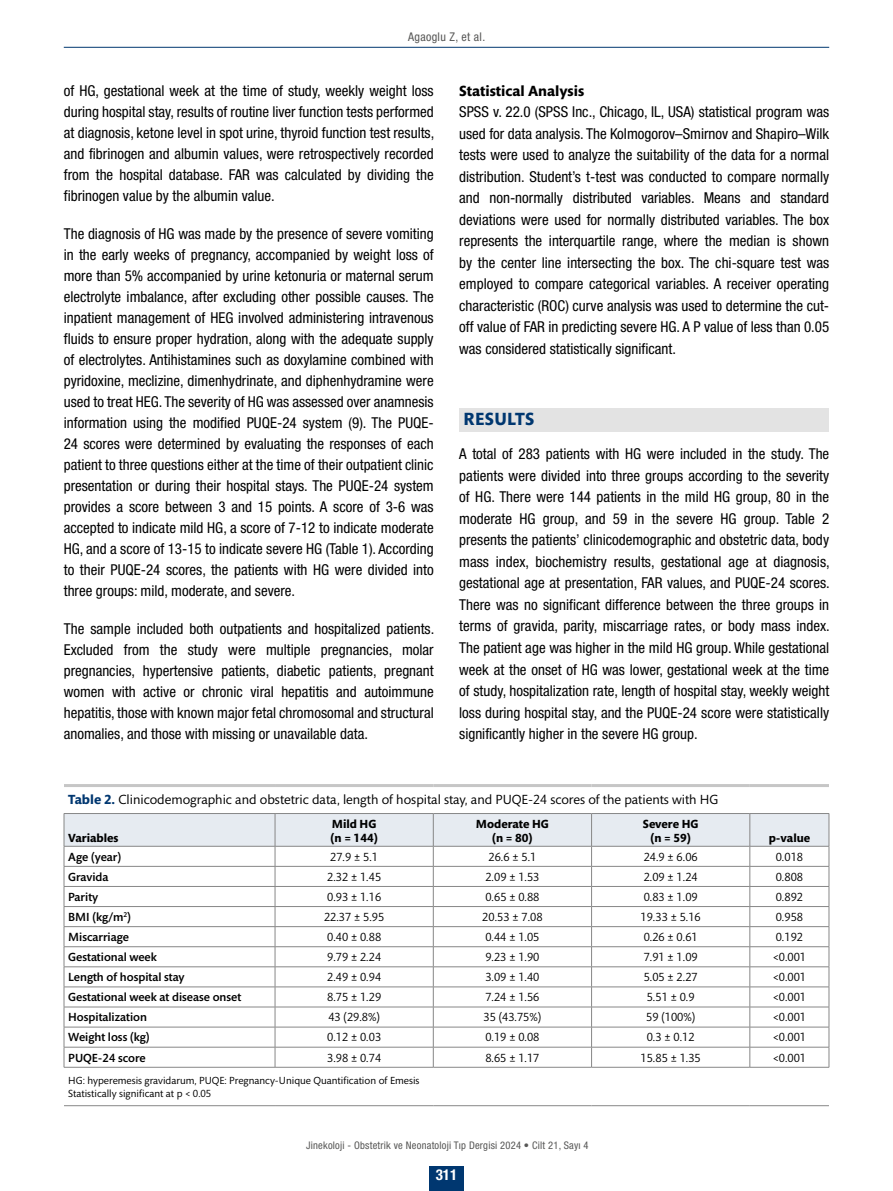
<style>
.page{position:relative;width:893px;height:1191px;background:#fff}
.page>*{position:absolute;margin:0;border:0;box-sizing:border-box;transform-origin:0 0}
.t1{font:700 18px "Mundo Sans Std";letter-spacing:.02em;color:#003770}
.t2{font:condensed 15px/21px "Helvetica Neue LT Pro";color:#000;text-align:justify}
.t3{font:700 15px "Mundo Sans Std";color:#000}
.t4{font:700 condensed 15px "Helvetica Neue LT Pro";color:#fff}
.t5{font:13.5px "Mundo Sans Std";color:#000}
.t6{font:12px "Mundo Sans Std";color:#000}
.t7{font:500 12px "Mundo Sans Std";color:#000}
.t8{font:700 12px/14.4px "Mundo Sans Std";color:#000;text-align:center}
.t9{font:condensed 12px "Helvetica Neue LT Pro";letter-spacing:.03em;color:#575756}
.t10{font:10.5px/12.6px "Mundo Sans Std";color:#000}
.t11{font:condensed 10.5px "Helvetica Neue LT Pro";letter-spacing:.02em;color:#575756}
.s1{font-weight:700;color:#003770}
</style>
<div class="page">
<div style="left:429px;top:1166px;width:34px;height:25px;background:#003770"></div>
<hr style="left:64px;top:47px;width:765px;height:1px;background:#003770">
<div style="left:459px;top:408px;width:370px;height:23px;background:#e3e3e3"></div>
<hr style="left:64px;top:784px;width:211px;height:3px;background:#c6c6c6">
<hr style="left:275px;top:784px;width:158px;height:3px;background:#c6c6c6">
<hr style="left:433px;top:784px;width:159px;height:3px;background:#c6c6c6">
<hr style="left:592px;top:784px;width:158px;height:3px;background:#c6c6c6">
<hr style="left:750px;top:784px;width:79px;height:3px;background:#c6c6c6">
<svg style="left:64px;top:813px;width:766px;height:254px"></svg>
<hr style="left:64px;top:1067px;width:211px;height:1px;background:#878787">
<hr style="left:275px;top:1067px;width:158px;height:1px;background:#878787">
<hr style="left:433px;top:1067px;width:159px;height:1px;background:#878787">
<hr style="left:592px;top:1067px;width:158px;height:1px;background:#878787">
<hr style="left:750px;top:1067px;width:79px;height:1px;background:#878787">
<hr style="left:64px;top:1105px;width:211px;height:1px;background:#878787">
<hr style="left:275px;top:1105px;width:158px;height:1px;background:#878787">
<hr style="left:433px;top:1105px;width:159px;height:1px;background:#878787">
<hr style="left:592px;top:1105px;width:158px;height:1px;background:#878787">
<hr style="left:750px;top:1105px;width:79px;height:1px;background:#878787">
<p class="t9" style="left:408px;top:30px;width:79px">Agaoglu Z, et al.</p>
<p class="t2" style="left:64px;top:80px;width:372px">of HG, gestational week at the time of study, weekly weight loss during hospital stay, results of routine liver function tests performed at diagnosis, ketone level in spot urine, thyroid function test results, and fibrinogen and albumin values, were retrospectively recorded from the hospital database. FAR was calculated by dividing the fibrinogen value by the albumin value.</p>
<p class="t2" style="left:64px;top:223px;width:371px">The diagnosis of HG was made by the presence of severe vomiting in the early weeks of pregnancy, accompanied by weight loss of more than 5% accompanied by urine ketonuria or maternal serum electrolyte imbalance, after excluding other possible causes. The inpatient management of HEG involved administering intravenous fluids to ensure proper hydration, along with the adequate supply of electrolytes. Antihistamines such as doxylamine combined with pyridoxine, meclizine, dimenhydrinate, and diphenhydramine were used to treat HEG. The severity of HG was assessed over anamnesis information using the modified PUQE-24 system (9). The PUQE-24 scores were determined by evaluating the responses of each patient to three questions either at the time of their outpatient clinic presentation or during their hospital stays. The PUQE-24 system provides a score between 3 and 15 points. A score of 3-6 was accepted to indicate mild HG, a score of 7-12 to indicate moderate HG, and a score of 13-15 to indicate severe HG (Table 1). According to their PUQE-24 scores, the patients with HG were divided into three groups: mild, moderate, and severe.</p>
<p class="t2" style="left:64px;top:618px;width:372px">The sample included both outpatients and hospitalized patients.<br>Excluded from the study were multiple pregnancies, molar pregnancies, hypertensive patients, diabetic patients, pregnant women with active or chronic viral hepatitis and autoimmune hepatitis, those with known major fetal chromosomal and structural anomalies, and those with missing or unavailable data.</p>
<p class="t3" style="left:459px;top:82px;width:126px">Statistical Analysis</p>
<p class="t2" style="left:459px;top:101px;width:371px;line-height:21.5px">SPSS v. 22.0 (SPSS Inc., Chicago, IL, USA) statistical program was used for data analysis. The Kolmogorov–Smirnov and Shapiro–Wilk tests were used to analyze the suitability of the data for a normal distribution. Student’s t-test was conducted to compare normally and non-normally distributed variables. Means and standard deviations were used for normally distributed variables. The box represents the interquartile range, where the median is shown by the center line intersecting the box. The chi-square test was employed to compare categorical variables. A receiver operating characteristic (ROC) curve analysis was used to determine the cut&shy;off value of FAR in predicting severe HG. A P value of less than 0.05 was considered statistically significant.</p>
<p class="t1" style="left:463px;top:409px;width:72px">RESULTS</p>
<p class="t2" style="left:459px;top:443px;width:372px;line-height:21.5px">A total of 283 patients with HG were included in the study. The patients were divided into three groups according to the severity of HG. There were 144 patients in the mild HG group, 80 in the moderate HG group, and 59 in the severe HG group. Table 2 presents the patients’ clinicodemographic and obstetric data, body mass index, biochemistry results, gestational age at diagnosis, gestational age at presentation, FAR values, and PUQE-24 scores.<br>There was no significant difference between the three groups in terms of gravida, parity, miscarriage rates, or body mass index.<br>The patient age was higher in the mild HG group. While gestational week at the onset of HG was lower, gestational week at the time of study, hospitalization rate, length of hospital stay, weekly weight loss during hospital stay, and the PUQE-24 score were statistically significantly higher in the severe HG group.</p>
<p class="t5" style="left:68px;top:792px;width:652px"><span class="s1">Table 2.</span> Clinicodemographic and obstetric data, length of hospital stay, and PUQE-24 scores of the patients with HG</p>
<p class="t8" style="left:68px;top:831px;width:52px">Variables</p>
<p class="t8" style="left:331px;top:816px;width:49px;text-align:left">Mild HG (n = 144)</p>
<p class="t8" style="left:476px;top:816px;width:74px">Moderate HG (n = 80)</p>
<p class="t8" style="left:643px;top:816px;width:57px">Severe HG (n = 59)</p>
<p class="t8" style="left:769px;top:831px;width:43px">p-value</p>
<p class="t7" style="left:68px;top:850px;width:54px">Age (year)</p>
<p class="t6" style="left:330px;top:850px;width:49px">27.9 ± 5.1</p>
<p class="t6" style="left:488px;top:850px;width:49px">26.6 ± 5.1</p>
<p class="t6" style="left:644px;top:850px;width:56px">24.9 ± 6.06</p>
<p class="t6" style="left:776px;top:850px;width:29px">0.018</p>
<p class="t7" style="left:68px;top:870px;width:42px">Gravida</p>
<p class="t6" style="left:327px;top:870px;width:56px">2.32 ± 1.45</p>
<p class="t6" style="left:485px;top:870px;width:56px">2.09 ± 1.53</p>
<p class="t6" style="left:644px;top:870px;width:56px">2.09 ± 1.24</p>
<p class="t6" style="left:776px;top:870px;width:29px">0.808</p>
<p class="t7" style="left:68px;top:890px;width:32px">Parity</p>
<p class="t6" style="left:327px;top:890px;width:56px">0.93 ± 1.16</p>
<p class="t6" style="left:485px;top:890px;width:56px">0.65 ± 0.88</p>
<p class="t6" style="left:644px;top:890px;width:56px">0.83 ± 1.09</p>
<p class="t6" style="left:776px;top:890px;width:29px">0.892</p>
<p class="t7" style="left:68px;top:910px;width:64px">BMI (kg/m<sup>2</sup>)</p>
<p class="t6" style="left:324px;top:910px;width:62px">22.37 ± 5.95</p>
<p class="t6" style="left:482px;top:910px;width:62px">20.53 ± 7.08</p>
<p class="t6" style="left:641px;top:910px;width:62px">19.33 ± 5.16</p>
<p class="t6" style="left:776px;top:910px;width:29px">0.958</p>
<p class="t7" style="left:68px;top:930px;width:62px">Miscarriage</p>
<p class="t6" style="left:327px;top:930px;width:56px">0.40 ± 0.88</p>
<p class="t6" style="left:485px;top:930px;width:56px">0.44 ± 1.05</p>
<p class="t6" style="left:644px;top:930px;width:56px">0.26 ± 0.61</p>
<p class="t6" style="left:776px;top:930px;width:29px">0.192</p>
<p class="t7" style="left:68px;top:950px;width:90px">Gestational week</p>
<p class="t6" style="left:327px;top:950px;width:56px">9.79 ± 2.24</p>
<p class="t6" style="left:485px;top:950px;width:56px">9.23 ± 1.90</p>
<p class="t6" style="left:644px;top:950px;width:56px">7.91 ± 1.09</p>
<p class="t6" style="left:773px;top:950px;width:35px">&lt;0.001</p>
<p class="t7" style="left:68px;top:970px;width:118px">Length of hospital stay</p>
<p class="t6" style="left:327px;top:970px;width:56px">2.49 ± 0.94</p>
<p class="t6" style="left:485px;top:970px;width:56px">3.09 ± 1.40</p>
<p class="t6" style="left:644px;top:970px;width:56px">5.05 ± 2.27</p>
<p class="t6" style="left:773px;top:970px;width:35px">&lt;0.001</p>
<p class="t7" style="left:68px;top:990px;width:175px">Gestational week at disease onset</p>
<p class="t6" style="left:327px;top:990px;width:56px">8.75 ± 1.29</p>
<p class="t6" style="left:485px;top:990px;width:56px">7.24 ± 1.56</p>
<p class="t6" style="left:647px;top:990px;width:49px">5.51 ± 0.9</p>
<p class="t6" style="left:773px;top:990px;width:35px">&lt;0.001</p>
<p class="t7" style="left:68px;top:1010px;width:80px">Hospitalization</p>
<p class="t6" style="left:328px;top:1011px;width:53px">43 (29.8%)</p>
<p class="t6" style="left:484px;top:1011px;width:59px">35 (43.75%)</p>
<p class="t6" style="left:646px;top:1011px;width:51px">59 (100%)</p>
<p class="t6" style="left:773px;top:1011px;width:35px">&lt;0.001</p>
<p class="t7" style="left:68px;top:1031px;width:83px">Weight loss (kg)</p>
<p class="t6" style="left:327px;top:1031px;width:56px">0.12 ± 0.03</p>
<p class="t6" style="left:485px;top:1031px;width:56px">0.19 ± 0.08</p>
<p class="t6" style="left:647px;top:1031px;width:49px">0.3 ± 0.12</p>
<p class="t6" style="left:773px;top:1031px;width:35px">&lt;0.001</p>
<p class="t7" style="left:68px;top:1051px;width:79px">PUQE-24 score</p>
<p class="t6" style="left:327px;top:1051px;width:56px">3.98 ± 0.74</p>
<p class="t6" style="left:485px;top:1051px;width:56px">8.65 ± 1.17</p>
<p class="t6" style="left:641px;top:1051px;width:62px">15.85 ± 1.35</p>
<p class="t6" style="left:773px;top:1051px;width:35px">&lt;0.001</p>
<p class="t10" style="left:68px;top:1074px;width:353px">HG: hyperemesis gravidarum, PUQE: Pregnancy-Unique Quantification of Emesis<br>Statistically significant at p &lt; 0.05</p>
<p class="t11" style="left:306px;top:1139px;width:284px">Jinekoloji - Obstetrik ve Neonatoloji Tıp Dergisi 2024 • Cilt 21, Sayı 4</p>
<p class="t4" style="left:436px;top:1165px;width:23px">311</p>
</div>
